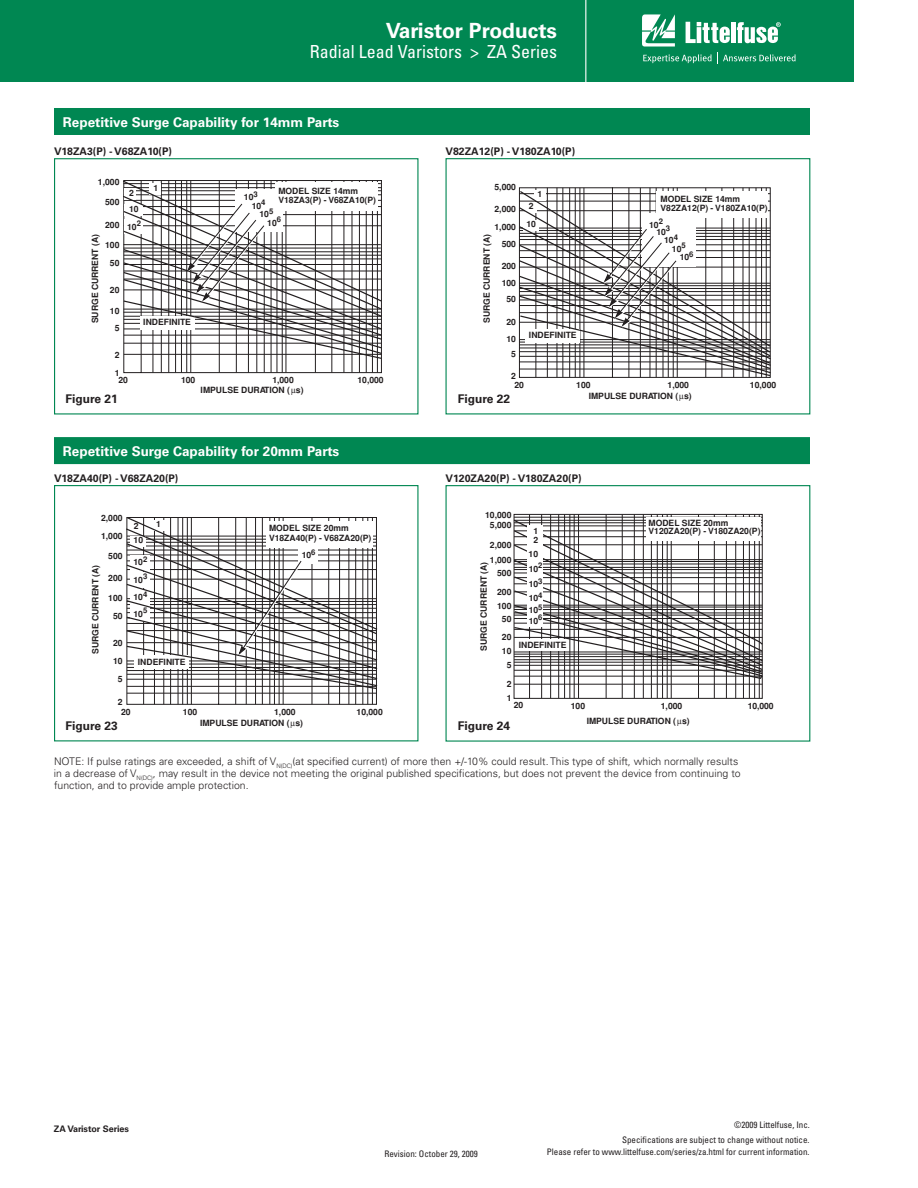
<style>
.page{position:relative;width:918px;height:1188px;background:#fff}
.page>*{position:absolute;margin:0;border:0;box-sizing:border-box;transform-origin:0 0}
.t1{font:700 21px "Univers LT Std";color:#fff}
.t2{font:condensed 18px "Univers LT Std";color:#fff}
.t3{font:700 13.5px "Univers LT Std";color:#fff}
.t4{font:700 12px "Univers LT Std";color:#231f20}
.t5{font:300 10.5px/12px "Univers LT Std";color:#231f20}
.t6{font:700 10.5px "Univers LT Std";color:#231f20}
.t7{font:condensed 9px/12px "Univers LT Std";color:#231f20;text-align:right}
.t8{font:700 9px "Univers LT Std";color:#231f20}
.t9{font:700 8.55px/17.5px "Helvetica";color:#231f20}
</style>
<div class="page">
<div style="left:0;top:0;width:853px;height:82px;background:#008752"></div>
<hr style="left:585px;top:0;width:1px;height:82px;background:#fff">
<svg style="left:642px;top:14px;width:33px;height:33px"></svg>
<hr style="left:731px;top:22px;width:4px;height:21px;background:#fff">
<svg style="left:737px;top:22px;width:44px;height:21px"></svg>
<svg style="left:686px;top:22px;width:44px;height:21px"></svg>
<svg style="left:643px;top:53px;width:153px;height:11px"></svg>
<div style="left:54px;top:108px;width:756px;height:27px;background:#008752"></div>
<svg style="left:123px;top:360px;width:259px;height:13px"></svg>
<svg style="left:123px;top:180px;width:259px;height:180px"></svg>
<div style="left:275px;top:182px;width:103px;height:29px;background:#fff"></div>
<div style="left:54px;top:158px;width:364px;height:257px;border:1px solid #008752"></div>
<svg style="left:519px;top:187px;width:252px;height:191px"></svg>
<svg style="left:518px;top:190px;width:253px;height:187px"></svg>
<div style="left:656px;top:192px;width:111px;height:26px;background:#fff"></div>
<svg style="left:513px;top:514px;width:250px;height:185px"></svg>
<hr style="left:514px;top:684px;width:248px;height:1px;background:#231f20">
<hr style="left:514px;top:517px;width:248px;height:1px;background:#231f20">
<div style="left:646px;top:517px;width:114px;height:24px;background:#fff"></div>
<svg style="left:513px;top:519px;width:250px;height:161px"></svg>
<svg style="left:126px;top:690px;width:251px;height:15px"></svg>
<svg style="left:126px;top:517px;width:252px;height:173px"></svg>
<div style="left:266px;top:522px;width:107px;height:26px;background:#fff"></div>
<div style="left:54px;top:485px;width:364px;height:256px;border:1px solid #008752"></div>
<div style="left:54px;top:437px;width:756px;height:27px;background:#008752"></div>
<h1 class="t1" style="left:386px;top:22px;width:173px">Varistor Products</h1>
<h2 class="t2" style="left:310px;top:45px;width:249px">Radial Lead Varistors &gt; ZA Series</h2>
<h3 class="t3" style="left:63px;top:117px;width:278px">Repetitive Surge Capability for 14mm Parts</h3>
<p class="t6" style="left:54px;top:147px;width:120px">V18ZA3(P) - V68ZA10(P)</p>
<p class="t6" style="left:446px;top:147px;width:131px">V82ZA12(P) - V180ZA10(P)</p>
<p class="t9" style="left:98px;top:174px;width:23px">1,000</p>
<p class="t9" style="left:105px;top:194px;width:16px">500</p>
<p class="t9" style="left:278px;top:187px;width:99px;line-height:9.3px">MODEL SIZE 14mm<br>V18ZA3(P) - V68ZA10(P)</p>
<p class="t9" style="left:495px;top:179px;width:23px">5,000</p>
<p class="t9" style="left:495px;top:201px;width:23px">2,000</p>
<p class="t9" style="left:154px;top:180px;width:6px">1</p>
<p class="t9" style="left:129px;top:186px;width:11px;line-height:15.8px">2<br>10</p>
<p class="t9" style="left:127px;top:219px;width:15px">10<sup>2</sup></p>
<p class="t9" style="left:244px;top:189px;width:15px">10<sup>3</sup></p>
<p class="t9" style="left:537px;top:186px;width:6px">1</p>
<p class="t9" style="left:661px;top:195px;width:109px;line-height:9.3px">MODEL SIZE 14mm<br>V82ZA12(P) - V180ZA10(P)</p>
<p class="t9" style="left:252px;top:198px;width:15px">10<sup>4</sup></p>
<p class="t9" style="left:260px;top:206px;width:15px">10<sup>5</sup></p>
<p class="t9" style="left:267px;top:215px;width:15px">10<sup>6</sup></p>
<p class="t9" style="left:526px;top:198px;width:11px;line-height:18px">2<br>10</p>
<p class="t9" style="left:649px;top:217px;width:15px">10<sup>2</sup></p>
<p class="t9" style="left:105px;top:217px;width:16px">200</p>
<p class="t9" style="left:105px;top:237px;width:16px;text-align:center">100<br>50</p>
<p class="t9" style="left:110px;top:282px;width:11px">20</p>
<p class="t9" style="left:110px;top:303px;width:11px;text-align:center">10<br>5</p>
<p class="t9" style="left:115px;top:365px;width:6px">1</p>
<p class="t9" style="left:495px;top:219px;width:23px">1,000</p>
<p class="t9" style="left:656px;top:224px;width:15px">10<sup>3</sup></p>
<p class="t9" style="left:479px;top:323px;width:91px;rotate:-90deg">SURGE CURRENT (A)</p>
<p class="t9" style="left:664px;top:232px;width:15px">10<sup>4</sup></p>
<p class="t9" style="left:672px;top:241px;width:15px">10<sup>5</sup></p>
<p class="t9" style="left:680px;top:249px;width:15px">10<sup>6</sup></p>
<p class="t9" style="left:87px;top:323px;width:91px;rotate:-90deg">SURGE CURRENT (A)</p>
<p class="t9" style="left:502px;top:236px;width:16px">500</p>
<p class="t9" style="left:502px;top:258px;width:16px;line-height:16.6px;text-align:center">200<br>100<br>50</p>
<p class="t9" style="left:506px;top:315px;width:11px;line-height:16.6px">20<br>10</p>
<p class="t9" style="left:511px;top:346px;width:6px">5</p>
<p class="t9" style="left:511px;top:368px;width:6px">2</p>
<p class="t9" style="left:143px;top:314px;width:49px">INDEFINITE</p>
<p class="t9" style="left:529px;top:327px;width:49px">INDEFINITE</p>
<p class="t9" style="left:115px;top:347px;width:6px">2</p>
<p class="t9" style="left:118px;top:372px;width:11px">20</p>
<p class="t9" style="left:181px;top:372px;width:16px">100</p>
<p class="t9" style="left:272px;top:372px;width:23px">1,000</p>
<p class="t9" style="left:357px;top:372px;width:28px">10,000</p>
<p class="t9" style="left:201px;top:383px;width:104px">IMPULSE DURATION ( s)</p>
<p class="t9" style="left:514px;top:377px;width:11px">20</p>
<p class="t9" style="left:576px;top:377px;width:16px">100</p>
<p class="t9" style="left:668px;top:377px;width:23px">1,000</p>
<p class="t9" style="left:750px;top:377px;width:28px">10,000</p>
<p class="t9" style="left:589px;top:388px;width:104px">IMPULSE DURATION ( s)</p>
<h3 class="t4" style="left:65px;top:394px;width:54px">Figure 21</h3>
<h3 class="t4" style="left:458px;top:394px;width:54px">Figure 22</h3>
<h3 class="t3" style="left:63px;top:446px;width:278px">Repetitive Surge Capability for 20mm Parts</h3>
<p class="t6" style="left:54px;top:474px;width:126px">V18ZA40(P) - V68ZA20(P)</p>
<p class="t9" style="left:101px;top:510px;width:23px">2,000</p>
<p class="t6" style="left:446px;top:474px;width:138px">V120ZA20(P) - V180ZA20(P)</p>
<p class="t9" style="left:485px;top:507px;width:28px">10,000</p>
<p class="t9" style="left:490px;top:537px;width:23px">2,000</p>
<p class="t9" style="left:497px;top:565px;width:16px">500</p>
<p class="t9" style="left:497px;top:598px;width:16px">100</p>
<p class="t9" style="left:502px;top:631px;width:11px;line-height:14.2px">20<br>10</p>
<p class="t9" style="left:507px;top:676px;width:6px">2</p>
<p class="t9" style="left:649px;top:520px;width:113px;line-height:8.2px">MODEL SIZE 20mm<br>V120ZA20(P) - V180ZA20(P)</p>
<p class="t9" style="left:156px;top:516px;width:6px">1</p>
<p class="t9" style="left:490px;top:517px;width:23px">5,000</p>
<p class="t9" style="left:134px;top:520px;width:11px;line-height:13.6px">2<br>10</p>
<p class="t9" style="left:269px;top:525px;width:104px;line-height:9.1px">MODEL SIZE 20mm<br>V18ZA40(P) - V68ZA20(P)</p>
<p class="t9" style="left:533px;top:527px;width:6px;line-height:9.3px">1<br>2</p>
<p class="t9" style="left:529px;top:547px;width:15px;line-height:15.1px">10<br>10<sup>2<br></sup>10<sup>3</sup></p>
<p class="t9" style="left:529px;top:594px;width:15px;line-height:11.2px;text-align:justify">10<sup>4<br></sup>10<sup>5<br></sup>10<sup>6</sup></p>
<p class="t9" style="left:519px;top:637px;width:49px">INDEFINITE</p>
<p class="t9" style="left:101px;top:528px;width:23px">1,000</p>
<p class="t9" style="left:302px;top:547px;width:15px">10<sup>6</sup></p>
<p class="t9" style="left:108px;top:548px;width:16px">500</p>
<p class="t9" style="left:134px;top:554px;width:15px;text-align:justify">10<sup>2<br></sup>10<sup>3<br></sup>10<sup>4</sup></p>
<p class="t9" style="left:134px;top:606px;width:15px">10<sup>5</sup></p>
<p class="t9" style="left:490px;top:552px;width:23px">1,000</p>
<p class="t9" style="left:497px;top:584px;width:16px">200</p>
<p class="t9" style="left:502px;top:611px;width:11px">50</p>
<p class="t9" style="left:476px;top:651px;width:91px;rotate:-90deg">SURGE CURRENT (A)</p>
<p class="t9" style="left:87px;top:654px;width:91px;rotate:-90deg">SURGE CURRENT (A)</p>
<p class="t9" style="left:108px;top:570px;width:16px">200</p>
<p class="t9" style="left:108px;top:590px;width:16px;line-height:18.5px;text-align:center">100<br>50</p>
<p class="t9" style="left:113px;top:634px;width:11px;line-height:18.3px;text-align:center">20<br>10<br>5</p>
<p class="t9" style="left:118px;top:694px;width:6px">2</p>
<p class="t9" style="left:138px;top:654px;width:49px">INDEFINITE</p>
<p class="t9" style="left:507px;top:657px;width:6px">5</p>
<p class="t9" style="left:507px;top:690px;width:6px">1</p>
<p class="t9" style="left:514px;top:698px;width:11px">20</p>
<p class="t9" style="left:571px;top:698px;width:16px">100</p>
<p class="t9" style="left:661px;top:698px;width:23px">1,000</p>
<p class="t9" style="left:748px;top:698px;width:27px">10,000</p>
<p class="t9" style="left:587px;top:713px;width:104px">IMPULSE DURATION ( s)</p>
<p class="t9" style="left:121px;top:704px;width:11px">20</p>
<p class="t9" style="left:183px;top:704px;width:16px">100</p>
<p class="t9" style="left:274px;top:704px;width:23px">1,000</p>
<p class="t9" style="left:357px;top:704px;width:28px">10,000</p>
<p class="t9" style="left:200px;top:715px;width:104px">IMPULSE DURATION ( s)</p>
<h3 class="t4" style="left:65px;top:722px;width:54px">Figure 23</h3>
<h3 class="t4" style="left:458px;top:722px;width:54px">Figure 24</h3>
<p class="t5" style="left:54px;top:756px;width:688px">NOTE: If pulse ratings are exceeded, a shift of V<sub>N(DC)</sub>(at specified current) of more then +/-10% could result. This type of shift, which normally results in a decrease of V<sub>N(DC)</sub>, may result in the device not meeting the original published specifications, but does not prevent the device from continuing to function, and to provide ample protection.</p>
<p class="t8" style="left:54px;top:1125px;width:77px">ZA Varistor Series</p>
<p class="t7" style="left:384px;top:1148px;width:95px">Revision: October 29, 2009</p>
<p class="t7" style="left:734px;top:1120px;width:77px">©2009 Littelfuse, Inc.</p>
<p class="t7" style="left:547px;top:1135px;width:264px">Specifications are subject to change without notice.<br>Please refer to www.littelfuse.com/series/za.html for current information.</p>
</div>
